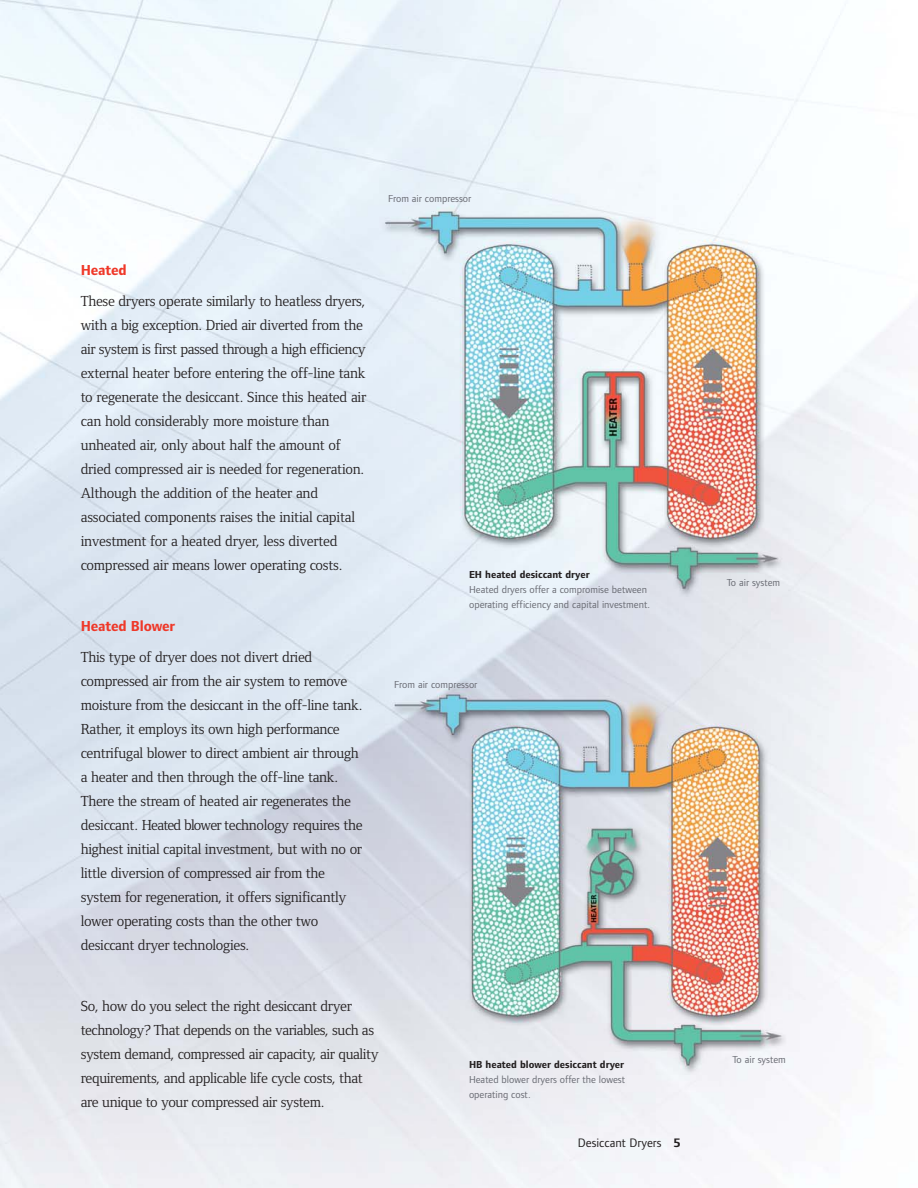
<style>
.page{position:relative;width:918px;height:1188px;background:#fff}
.page>*{position:absolute;margin:0;border:0;box-sizing:border-box;transform-origin:0 0}
.t1{font:15px/24px "Foundry Form Serif";letter-spacing:-.02em;color:#231f20}
.t2{font:700 15px "Foundry Form Sans";letter-spacing:-.01em;color:#ef3829}
.t3{font:12.75px "Foundry Form Sans";color:#231f20}
.t4{font:10.5px/15px "Foundry Form Sans";color:#696b73}
.t5{font:700 10.5px "Foundry Form Sans";color:#231f20}
.s1{font-weight:700}
</style>
<div class="page">
<img style="left:0;top:0;width:912px;height:1188px">
<p class="t4" style="left:388px;top:192px;width:85px">From air compressor</p>
<p class="t2" style="left:81px;top:264px;width:47px">Heated</p>
<p class="t1" style="left:81px;top:290px;width:287px">These dryers operate similarly to heatless dryers, with a big exception. Dried air diverted from the air system is first passed through a high efficiency external heater before entering the off-line tank to regenerate the desiccant. Since this heated air can hold considerably more moisture than unheated air, only about half the amount of dried compressed air is needed for regeneration.<br>Although the addition of the heater and associated components raises the initial capital investment for a heated dryer, less diverted compressed air means lower operating costs.</p>
<p class="t2" style="left:81px;top:620px;width:96px">Heated Blower</p>
<p class="t1" style="left:81px;top:646px;width:283px">This type of dryer does not divert dried compressed air from the air system to remove moisture from the desiccant in the off-line tank.<br>Rather, it employs its own high performance centrifugal blower to direct ambient air through a heater and then through the off-line tank.<br>There the stream of heated air regenerates the desiccant. Heated blower technology requires the highest initial capital investment, but with no or little diversion of compressed air from the system for regeneration, it offers significantly lower operating costs than the other two desiccant dryer technologies.</p>
<p class="t5" style="left:469px;top:570px;width:122px">EH heated desiccant dryer</p>
<p class="t4" style="left:469px;top:583px;width:182px">Heated dryers offer a compromise between operating efficiency and capital investment.</p>
<p class="t4" style="left:394px;top:678px;width:85px">From air compressor</p>
<p class="t1" style="left:81px;top:995px;width:300px">So, how do you select the right desiccant dryer technology? That depends on the variables, such as system demand, compressed air capacity, air quality requirements, and applicable life cycle costs, that are unique to your compressed air system.</p>
<p class="t5" style="left:469px;top:1061px;width:157px">HB heated blower desiccant dryer</p>
<p class="t4" style="left:469px;top:1073px;width:158px">Heated blower dryers offer the lowest operating cost.</p>
<p class="t3" style="left:578px;top:1138px;width:104px">Desiccant Dryers <span class="s1">5</span></p>
<p class="t4" style="left:727px;top:576px;width:55px">To air system</p>
<p class="t4" style="left:732px;top:1053px;width:55px">To air system</p>
</div>
